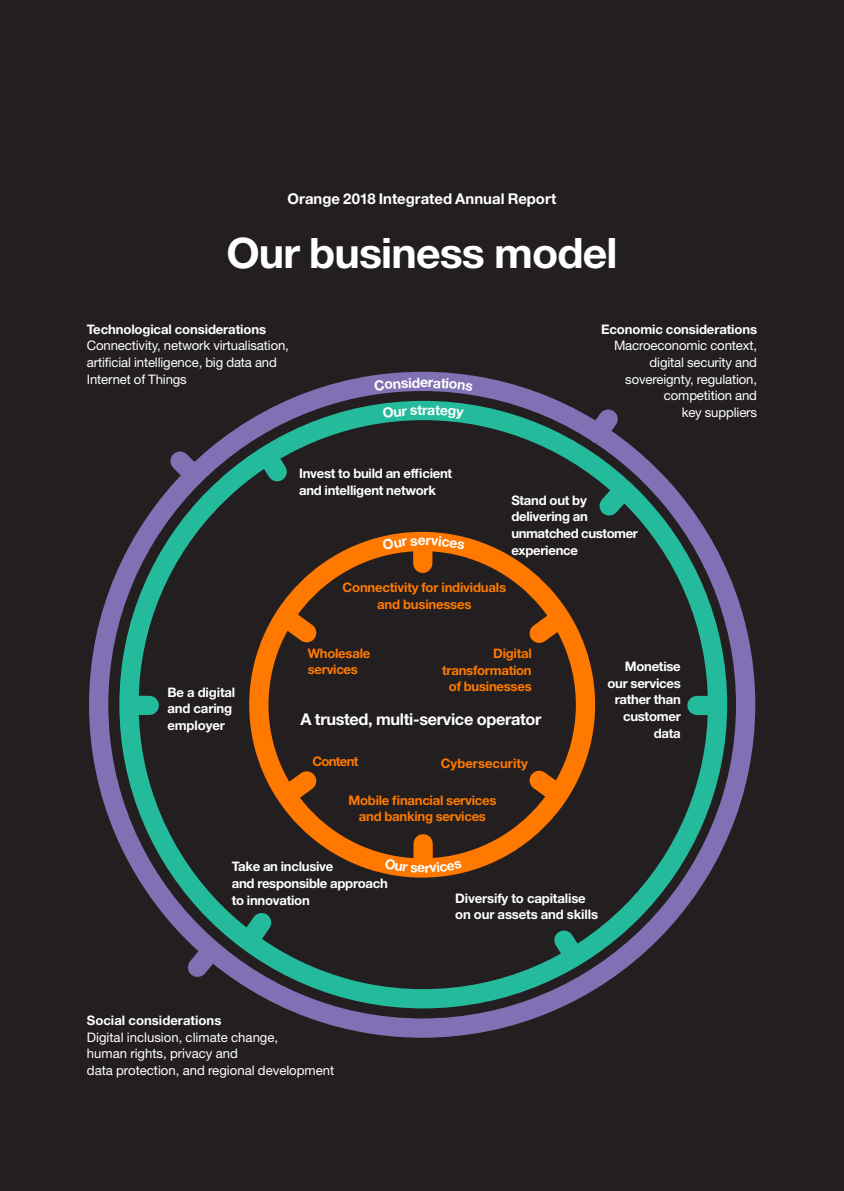
<style>
.page{position:relative;width:844px;height:1191px;background:#fff}
.page>*{position:absolute;margin:0;border:0;box-sizing:border-box;transform-origin:0 0}
.t1{font:700 42px "Helvetica Neue LT Std";letter-spacing:-.02em;color:#fff}
.t2{font:700 16.28px "Helvetica Neue LT Std";letter-spacing:-.02em;color:#fff}
.t3{font:700 14.88px "Helvetica Neue LT Std";color:#fff}
.t4{font:700 14px "Helvetica Neue LT Std";color:#fff}
.t5{font:700 13.12px/16.6px "Helvetica Neue LT Std";letter-spacing:-.02em;color:#fff}
.t6{font:13.12px/16.6px "Helvetica Neue LT Std";letter-spacing:-.01em;color:#fff}
.t7{font:700 13.12px/16.6px "Helvetica Neue LT Std";letter-spacing:-.02em;color:#ff7900;text-align:center}
.t8{font:700 13.12px "Helvetica Neue LT Std";color:#fff}
.t9{font:700 13.12px "Helvetica Neue LT Std";color:#ff7900}
.t10{font:700 13.12px "Helvetica Neue LT Std";letter-spacing:-.05em;color:#ff7900}
</style>
<div class="page">
<div style="left:0;top:0;width:843px;height:1191px;background:#231f20"></div>
<div style="left:89px;top:372px;width:666px;height:665px;border:19px solid #7f71b3;border-radius:50%"></div>
<div style="left:119px;top:401px;width:608px;height:607px;border:19px solid #24bb9d;border-radius:50%"></div>
<div style="left:249px;top:532px;width:346px;height:345px;border:19px solid #ff7900;border-radius:50%"></div>
<div style="left:413px;top:545px;width:19px;height:18px;background:#ff7900"></div>
<svg style="left:159px;top:440px;width:61px;height:61px"></svg>
<svg style="left:241px;top:430px;width:63px;height:57px"></svg>
<svg style="left:537px;top:929px;width:61px;height:49px"></svg>
<div style="left:131px;top:696px;width:18px;height:19px;background:#24bb9d"></div>
<svg style="left:570px;top:406px;width:78px;height:124px"></svg>
<div style="left:696px;top:696px;width:18px;height:19px;background:#24bb9d"></div>
<svg style="left:170px;top:895px;width:118px;height:99px"></svg>
<svg style="left:265px;top:754px;width:54px;height:64px"></svg>
<svg style="left:526px;top:753px;width:54px;height:65px"></svg>
<div style="left:413px;top:843px;width:19px;height:18px;background:#ff7900"></div>
<svg style="left:265px;top:595px;width:52px;height:64px"></svg>
<svg style="left:529px;top:596px;width:51px;height:64px"></svg>
<svg style="left:382px;top:405px;width:81px;height:14px"></svg>
<svg style="left:374px;top:377px;width:45px;height:14px"></svg>
<svg style="left:428px;top:378px;width:45px;height:13px"></svg>
<svg style="left:384px;top:858px;width:78px;height:14px"></svg>
<svg style="left:382px;top:536px;width:83px;height:14px"></svg>
<h1 class="t3" style="left:287px;top:190px;width:270px">Orange 2018 Integrated Annual Report</h1>
<h2 class="t1" style="left:226px;top:227px;width:392px">Our business model</h2>
<h4 class="t5" style="left:87px;top:320px;width:181px">Technological considerations</h4>
<p class="t6" style="left:87px;top:337px;width:203px">Connectivity, network virtualisation, artificial intelligence, big data and<br>Internet of Things</p>
<h3 class="t4" style="left:420px;top:374px;width:10px">e</h3>
<h4 class="t5" style="left:601px;top:320px;width:157px">Economic considerations</h4>
<p class="t6" style="left:614px;top:337px;width:144px;text-align:right">Macroeconomic context, digital security and sovereignty, regulation, competition and<br>key suppliers</p>
<p class="t5" style="left:167px;top:683px;width:69px">Be a digital and caring employer</p>
<p class="t5" style="left:299px;top:465px;width:155px">Invest to build an efficient and intelligent network</p>
<p class="t5" style="left:511px;top:491px;width:128px">Stand out by delivering an unmatched customer experience</p>
<p class="t7" style="left:342px;top:579px;width:165px">Connectivity for individuals and businesses</p>
<p class="t7" style="left:308px;top:644px;width:64px;text-align:left">Wholesale services</p>
<p class="t7" style="left:442px;top:644px;width:91px;text-align:right">Digital transformation of businesses</p>
<p class="t2" style="left:300px;top:709px;width:243px">A trusted, multi-service operator</p>
<p class="t10" style="left:312px;top:752px;width:48px">Content</p>
<p class="t9" style="left:440px;top:755px;width:89px">Cybersecurity</p>
<p class="t7" style="left:348px;top:791px;width:149px">Mobile financial services and banking services</p>
<p class="t5" style="left:607px;top:657px;width:75px;text-align:right">Monetise our services rather than customer data</p>
<p class="t5" style="left:232px;top:858px;width:157px">Take an inclusive<br>and responsible approach to innovation</p>
<h4 class="t8" style="left:87px;top:1012px;width:136px">Social considerations</h4>
<p class="t6" style="left:87px;top:1028px;width:249px">Digital inclusion, climate change,<br>human rights, privacy and<br>data protection, and regional development</p>
<p class="t5" style="left:455px;top:889px;width:144px">Diversify to capitalise on our assets and skills</p>
</div>
